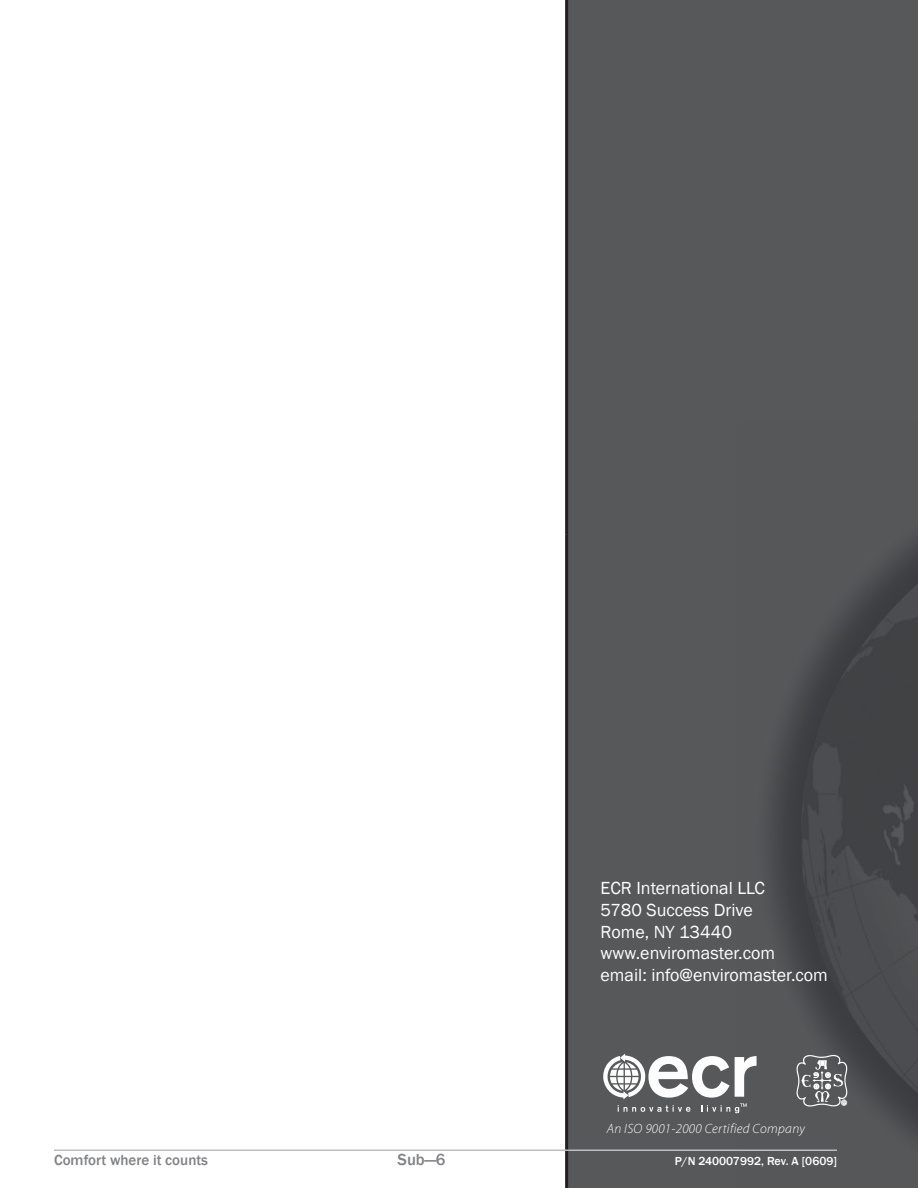
<style>
.page{position:relative;width:918px;height:1188px;background:#fff}
.page>*{position:absolute;margin:0;border:0;box-sizing:border-box;transform-origin:0 0}
.t1{font:18px/21.6px "Franklin Gothic";color:#fff}
.t2{font:500 16.5px "Franklin Gothic";color:#808285}
.t3{font:500 15px "Franklin Gothic";color:#808285}
.t4{font:italic 300 13.5px "Myriad Pro";letter-spacing:.02em;color:#fff}
.t5{font:500 12px "Franklin Gothic";color:#fff}
</style>
<div class="page">
<div style="left:567px;top:0;width:351px;height:1188px;background:#57585a"></div>
<hr style="left:565px;top:0;width:3px;height:534px;background:#231f20">
<hr style="left:565px;top:534px;width:3px;height:654px;background:#231f20">
<img style="left:737px;top:540px;width:181px;height:610px">
<svg style="left:603px;top:1054px;width:154px;height:59px"></svg>
<svg style="left:796px;top:1055px;width:51px;height:52px"></svg>
<hr style="left:54px;top:1150px;width:783px;height:1px;background:#bcbdc0">
<p class="t1" style="left:601px;top:878px;width:229px">ECR International LLC<br>5780 Success Drive<br>Rome, NY 13440 www.enviromaster.com<br>email: info@enviromaster.com</p>
<p class="t4" style="left:607px;top:1121px;width:200px">An ISO 9001-2000 Certified Company</p>
<p class="t3" style="left:54px;top:1151px;width:156px">Comfort where it counts</p>
<p class="t2" style="left:398px;top:1149px;width:49px">Sub—6</p>
<p class="t5" style="left:675px;top:1154px;width:164px">P/N 240007992, Rev. A [0609]</p>
</div>
